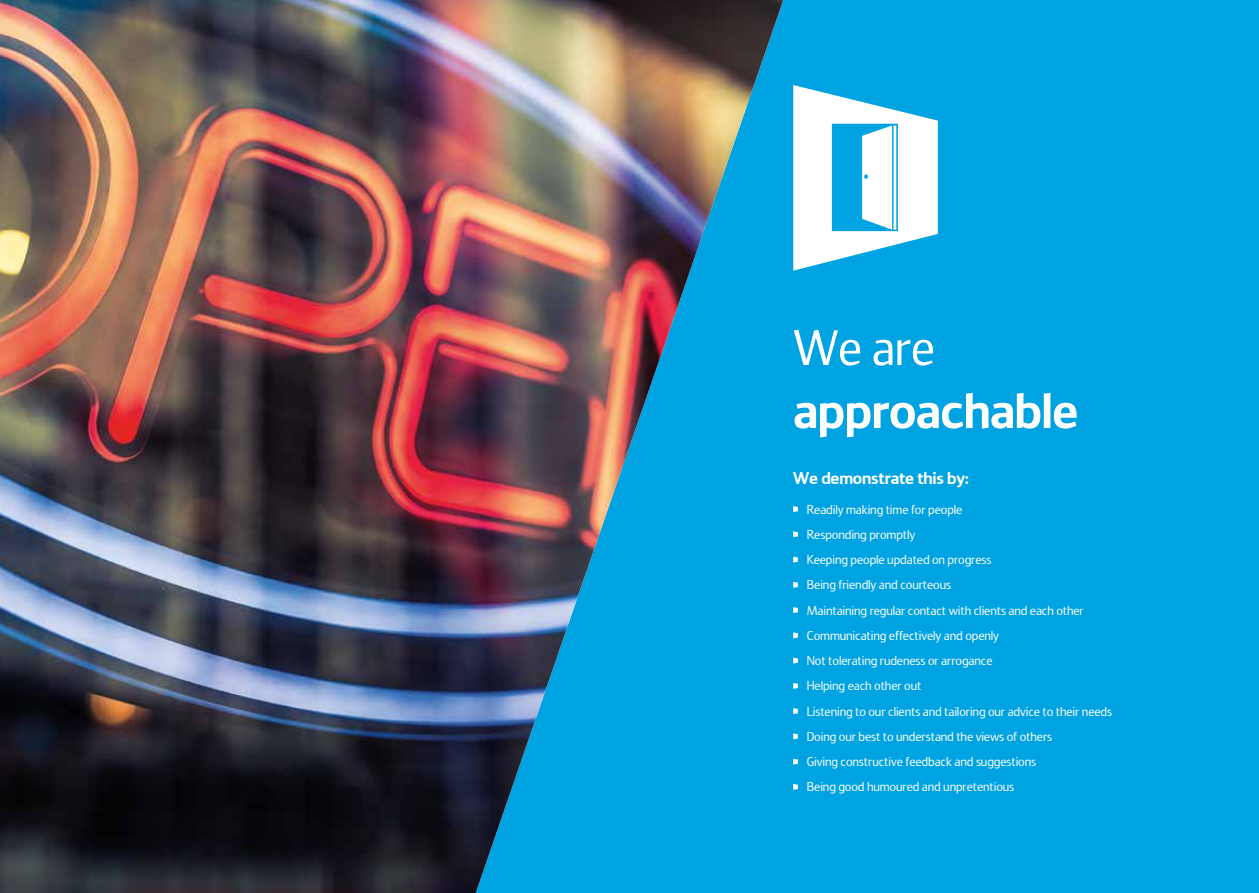
<style>
.page{position:relative;width:1259px;height:893px;background:#00a3e2}
.page>*{position:absolute;margin:0;border:0;box-sizing:border-box;transform-origin:0 0}
.t1{font:700 52.5px "Kennedys";letter-spacing:-.01em;color:#fff}
.t2{font:52.5px "Kennedys";color:#fff}
.t3{font:700 18px "Kennedys";letter-spacing:-.01em;color:#fff}
.t4{font:13.5px/25.2px "Kennedys";letter-spacing:-.01em;color:#fff}
</style>
<div class="page">
<img style="left:0;top:0;width:783px;height:893px">
<svg style="left:793px;top:85px;width:145px;height:186px"></svg>
<svg style="left:793px;top:506px;width:5px;height:6px"></svg>
<svg style="left:793px;top:531px;width:5px;height:6px"></svg>
<svg style="left:793px;top:557px;width:5px;height:6px"></svg>
<svg style="left:793px;top:582px;width:5px;height:6px"></svg>
<svg style="left:793px;top:607px;width:5px;height:6px"></svg>
<svg style="left:793px;top:632px;width:5px;height:6px"></svg>
<svg style="left:793px;top:658px;width:5px;height:6px"></svg>
<svg style="left:793px;top:683px;width:5px;height:6px"></svg>
<svg style="left:793px;top:708px;width:5px;height:6px"></svg>
<svg style="left:793px;top:733px;width:5px;height:6px"></svg>
<svg style="left:793px;top:759px;width:5px;height:6px"></svg>
<svg style="left:793px;top:784px;width:5px;height:6px"></svg>
<h1 class="t2" style="left:793px;top:321px;width:143px">We are</h1>
<h1 class="t1" style="left:793px;top:382px;width:286px">approachable</h1>
<h2 class="t3" style="left:793px;top:468px;width:177px">We demonstrate this by:</h2>
<p class="t4" style="left:806px;top:497px;width:307px">Readily making time for people<br>Responding promptly<br>Keeping people updated on progress<br>Being friendly and courteous<br>Maintaining regular contact with clients and each other Communicating effectively and openly<br>Not tolerating rudeness or arrogance<br>Helping each other out<br>Listening to our clients and tailoring our advice to their needs Doing our best to understand the views of others<br>Giving constructive feedback and suggestions<br>Being good humoured and unpretentious</p>
</div>
